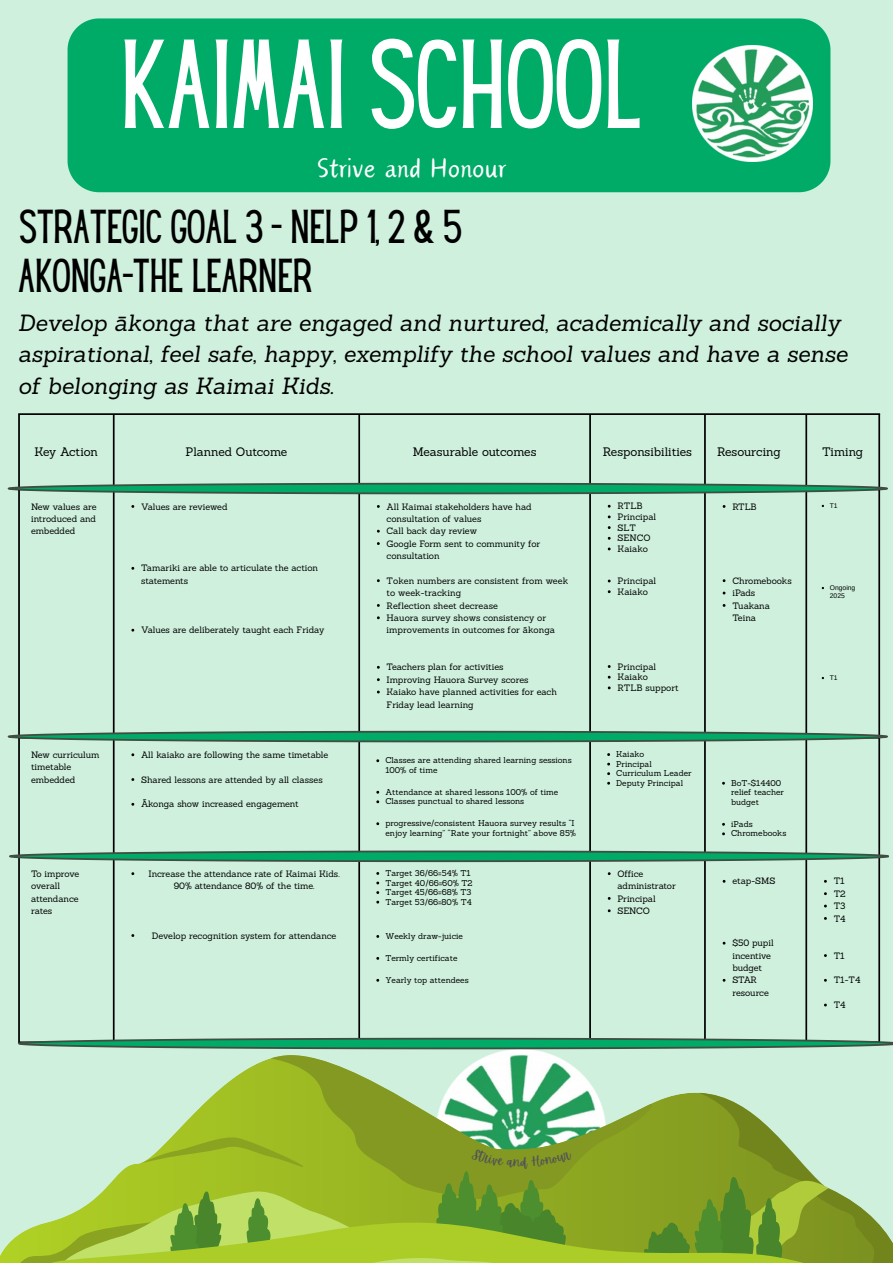
<style>
.page{position:relative;width:893px;height:1263px;background:#fff}
.page>*{position:absolute;margin:0;border:0;box-sizing:border-box;transform-origin:0 0}
.t1{font:110.55px "Hey Gotcha";color:#fff}
.t2{font:41.62px "Hey Gotcha";color:#000}
.t3{font:37.5px "Canva Cake Shop";color:#fff}
.t4{font:italic 22.88px/31.5px "Sanchez";color:#000}
.t5{font:12px "Sanchez";letter-spacing:-.005em;color:#000}
.t6{font:9px/12.4px "Sanchez";letter-spacing:-.005em;color:#000}
.t7{font:8.25px/9.5px "Sanchez";color:#000}
.t8{font:6.75px/7.9px "Arimo";color:#000}
</style>
<div class="page">
<div style="left:0;top:0;width:892px;height:1262px;background:#cef0dd"></div>
<div style="left:68px;top:18px;width:762px;height:174px;background:#00aa67"></div>
<img style="left:692px;top:45px;width:120px;height:116px">
<hr style="left:18px;top:415px;width:2px;height:626px;background:#000">
<hr style="left:113px;top:415px;width:2px;height:626px;background:#000">
<hr style="left:358px;top:415px;width:2px;height:626px;background:#000">
<hr style="left:589px;top:415px;width:2px;height:626px;background:#000">
<hr style="left:704px;top:415px;width:2px;height:626px;background:#000">
<hr style="left:805px;top:415px;width:2px;height:626px;background:#000">
<hr style="left:878px;top:415px;width:2px;height:626px;background:#000">
<hr style="left:18px;top:413px;width:862px;height:2px;background:#000">
<img style="left:490px;top:1050px;width:62px;height:5px">
<svg style="left:270px;top:1055px;width:326px;height:38px"></svg>
<svg style="left:8px;top:482px;width:879px;height:13px"></svg>
<svg style="left:8px;top:730px;width:879px;height:13px"></svg>
<svg style="left:9px;top:850px;width:880px;height:13px"></svg>
<svg style="left:18px;top:1037px;width:875px;height:13px"></svg>
<svg style="left:0;top:1093px;width:893px;height:170px"></svg>
<p class="t1" style="left:120px;top:40px;width:517px">KAIMAI SCHOOL</p>
<h1 class="t3" style="left:317px;top:152px;width:191px">Strive and Honour</h1>
<p class="t2" style="left:20px;top:209px;width:444px">STRATEGIC GOAL 3 - NELP 1, 2 &amp; 5</p>
<p class="t2" style="left:18px;top:259px;width:296px">AKONGA-THE LEARNER</p>
<p class="t4" style="left:18px;top:307px;width:831px">Develop ākonga that are engaged and nurtured, academically and socially aspirational, feel safe, happy, exemplify the school values and have a sense of belonging as Kaimai Kids.</p>
<p class="t5" style="left:35px;top:444px;width:65px">Key Action</p>
<h3 class="t5" style="left:185px;top:444px;width:103px">Planned Outcome</h3>
<h3 class="t5" style="left:413px;top:444px;width:125px">Measurable outcomes</h3>
<h2 class="t5" style="left:603px;top:444px;width:91px">Responsibilities</h2>
<h4 class="t5" style="left:717px;top:444px;width:65px">Resourcing</h4>
<p class="t5" style="left:822px;top:444px;width:42px">Timing</p>
<p class="t6" style="left:31px;top:500px;width:67px;text-align:justify">New values are introduced and embedded</p>
<p class="t6" style="left:141px;top:500px;width:88px">Values are reviewed</p>
<p class="t6" style="left:141px;top:562px;width:179px">Tamariki are able to articulate the action statements</p>
<p class="t6" style="left:141px;top:624px;width:185px">Values are deliberately taught each Friday</p>
<p class="t6" style="left:31px;top:748px;width:70px">New curriculum timetable embedded</p>
<p class="t6" style="left:141px;top:748px;width:189px">All kaiako are following the same timetable</p>
<p class="t6" style="left:141px;top:773px;width:183px">Shared lessons are attended by all classes</p>
<p class="t6" style="left:141px;top:798px;width:159px">Ākonga show increased engagement</p>
<p class="t6" style="left:31px;top:867px;width:50px">To improve overall attendance rates</p>
<p class="t6" style="left:148px;top:867px;width:193px;text-align:center">Increase the attendance rate of Kaimai Kids.<br>90% attendance 80% of the time.</p>
<p class="t6" style="left:152px;top:929px;width:186px">Develop recognition system for attendance</p>
<p class="t6" style="left:386px;top:500px;width:146px">All Kaimai stakeholders have had consultation of values</p>
<p class="t6" style="left:386px;top:525px;width:92px">Call back day review</p>
<p class="t6" style="left:386px;top:537px;width:155px">Google Form sent to community for consultation</p>
<p class="t6" style="left:386px;top:574px;width:183px">Token numbers are consistent from week to week-tracking</p>
<p class="t6" style="left:386px;top:599px;width:113px">Reflection sheet decrease</p>
<p class="t6" style="left:386px;top:611px;width:170px">Hauora survey shows consistency or improvements in outcomes for ākonga</p>
<p class="t6" style="left:386px;top:661px;width:118px">Teachers plan for activities</p>
<p class="t6" style="left:386px;top:673px;width:143px">Improving Hauora Survey scores</p>
<p class="t6" style="left:386px;top:686px;width:172px">Kaiako have planned activities for each<br>Friday lead learning</p>
<p class="t7" style="left:385px;top:755px;width:188px">Classes are attending shared learning sessions<br>100% of time</p>
<p class="t7" style="left:385px;top:787px;width:174px">Attendance at shared lessons 100% of time</p>
<p class="t7" style="left:385px;top:796px;width:140px">Classes punctual to shared lessons</p>
<p class="t7" style="left:385px;top:818px;width:192px">progressive/consistent Hauora survey results “I enjoy learning” “Rate your fortnight” above 85%</p>
<p class="t7" style="left:385px;top:868px;width:87px">Target 36/66=54% T1</p>
<p class="t7" style="left:385px;top:878px;width:89px">Target 40/66=60% T2</p>
<p class="t7" style="left:385px;top:887px;width:88px">Target 45/66=68% T3</p>
<p class="t7" style="left:385px;top:897px;width:88px">Target 53/66=80% T4</p>
<p class="t7" style="left:385px;top:931px;width:79px">Weekly draw-juicie</p>
<p class="t7" style="left:385px;top:953px;width:74px">Termly certificate</p>
<p class="t7" style="left:385px;top:975px;width:85px">Yearly top attendees</p>
<p class="t6" style="left:617px;top:500px;width:27px">RTLB</p>
<p class="t6" style="left:617px;top:510px;width:40px">Principal</p>
<p class="t6" style="left:617px;top:521px;width:20px">SLT</p>
<p class="t6" style="left:617px;top:532px;width:35px">SENCO</p>
<p class="t6" style="left:617px;top:543px;width:32px">Kaiako</p>
<p class="t6" style="left:617px;top:575px;width:40px">Principal</p>
<p class="t6" style="left:617px;top:585px;width:32px">Kaiako</p>
<p class="t6" style="left:617px;top:660px;width:40px">Principal</p>
<p class="t6" style="left:617px;top:671px;width:32px">Kaiako</p>
<p class="t6" style="left:617px;top:681px;width:63px">RTLB support</p>
<p class="t6" style="left:732px;top:500px;width:26px">RTLB</p>
<p class="t6" style="left:732px;top:574px;width:61px">Chromebooks</p>
<p class="t6" style="left:732px;top:587px;width:24px">iPads</p>
<p class="t6" style="left:732px;top:599px;width:39px">Tuakana<br>Teina</p>
<p class="t7" style="left:616px;top:749px;width:30px">Kaiako</p>
<p class="t7" style="left:616px;top:759px;width:37px">Principal</p>
<p class="t7" style="left:616px;top:768px;width:77px">Curriculum Leader</p>
<p class="t7" style="left:616px;top:778px;width:68px">Deputy Principal</p>
<p class="t7" style="left:731px;top:778px;width:54px">BoT-$14400 relief teacher budget</p>
<p class="t7" style="left:731px;top:819px;width:23px">iPads</p>
<p class="t7" style="left:731px;top:828px;width:57px">Chromebooks</p>
<p class="t6" style="left:617px;top:867px;width:60px">Office administrator</p>
<p class="t6" style="left:617px;top:892px;width:40px">Principal</p>
<p class="t6" style="left:617px;top:904px;width:34px">SENCO</p>
<p class="t6" style="left:732px;top:875px;width:44px">etap-SMS</p>
<p class="t6" style="left:732px;top:937px;width:43px">$50 pupil incentive budget</p>
<p class="t6" style="left:732px;top:974px;width:38px">STAR resource</p>
<p class="t8" style="left:830px;top:501px;width:9px">T1</p>
<p class="t8" style="left:830px;top:583px;width:27px">Ongoing<br>2025</p>
<p class="t8" style="left:830px;top:673px;width:9px">T1</p>
<p class="t6" style="left:833px;top:875px;width:13px">T1</p>
<p class="t6" style="left:833px;top:887px;width:13px">T2</p>
<p class="t6" style="left:833px;top:900px;width:13px">T3</p>
<p class="t6" style="left:833px;top:912px;width:14px">T4</p>
<p class="t6" style="left:833px;top:949px;width:13px">T1</p>
<p class="t6" style="left:833px;top:974px;width:28px">T1-T4</p>
<p class="t6" style="left:833px;top:999px;width:14px">T4</p>
</div>
